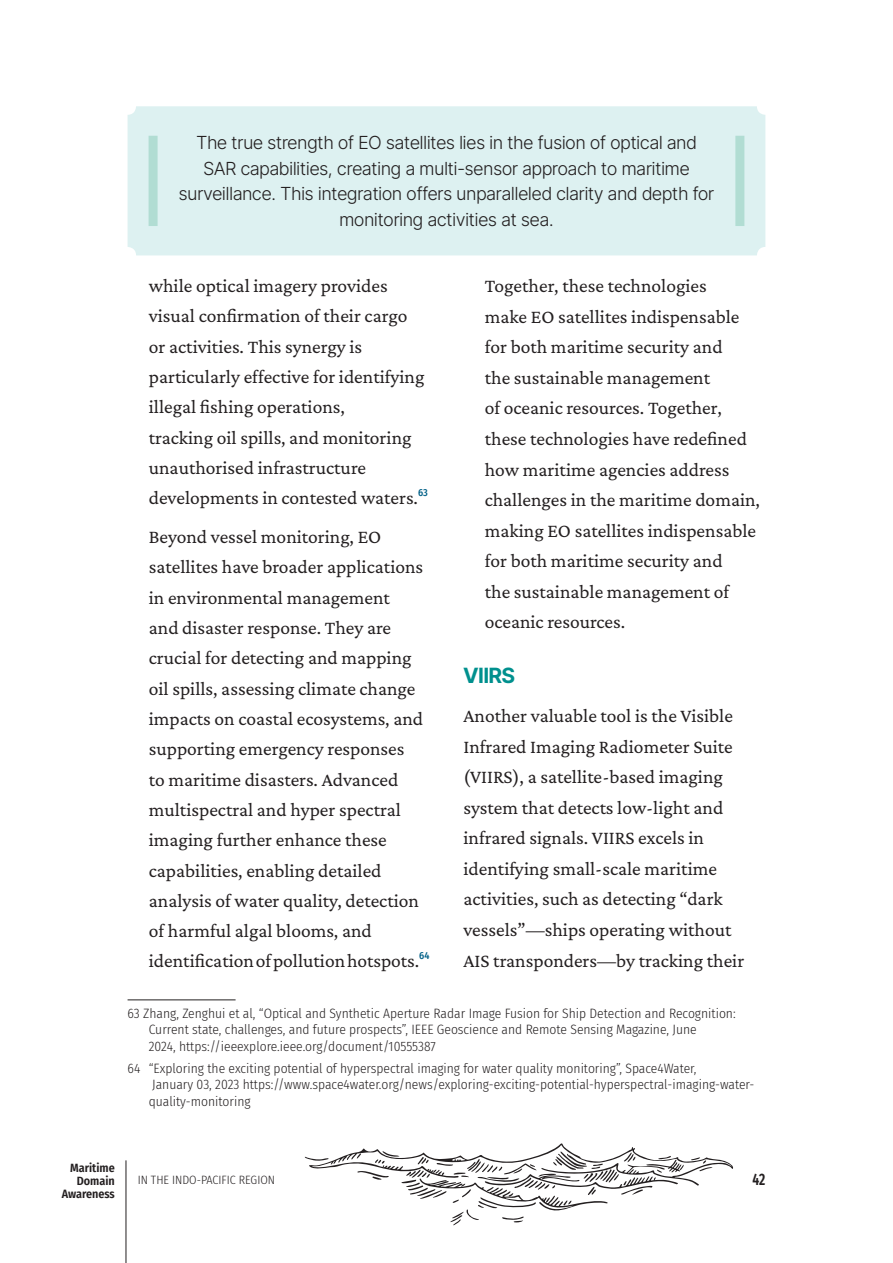
<style>
.page{position:relative;width:893px;height:1263px;background:#fff}
.page>*{position:absolute;margin:0;border:0;box-sizing:border-box;transform-origin:0 0}
.t1{font:700 21px "Inter Tight";color:#00908e}
.t2{font:19.5px/30.3px "Crimson Pro";color:#231f20}
.t3{font:300 18px/25.5px "Inter Tight";color:#231f20;text-align:center}
.t4{font:600 16.65px "Fira Sans Condensed";color:#231f20;scale:.81 1}
.t5{font:300 13.5px/16.5px "Fira Sans Condensed";color:#231f20}
.t6{font:600 12px/13.2px "Fira Sans Condensed";color:#231f20;text-align:right}
.t7{font:300 12px "Fira Sans Condensed";color:#231f20}
</style>
<div class="page">
<hr style="left:126px;top:1160px;width:1px;height:103px;background:#231f20">
<svg style="left:305px;top:1143px;width:428px;height:82px"></svg>
<hr style="left:128px;top:1000px;width:108px;height:1px;background:#231f20">
<div style="left:128px;top:106px;width:637px;height:149px;background:#ddf1f1;border-radius:9px"></div>
<div style="left:149px;top:140px;width:9px;height:81px;background:#b1ddd3"></div>
<div style="left:735px;top:140px;width:9px;height:81px;background:#b1ddd3"></div>
<p class="t3" style="left:179px;top:130px;width:537px">The true strength of EO satellites lies in the fusion of optical and SAR capabilities, creating a multi-sensor approach to maritime surveillance. This integration offers unparalleled clarity and depth for monitoring activities at sea.</p>
<p class="t2" style="left:149px;top:270px;width:280px">while optical imagery provides visual confirmation of their cargo or activities. This synergy is particularly effective for identifying illegal fishing operations,<br>tracking oil spills, and monitoring unauthorised infrastructure developments in contested waters.<sup>63</sup></p>
<p class="t2" style="left:149px;top:521px;width:282px">Beyond vessel monitoring, EO satellites have broader applications in environmental management<br>and disaster response. They are crucial for detecting and mapping oil spills, assessing climate change impacts on coastal ecosystems, and supporting emergency responses<br>to maritime disasters. Advanced multispectral and hyper spectral imaging further enhance these capabilities, enabling detailed analysis of water quality, detection of harmful algal blooms, and identification of pollution hotspots.<sup>64</sup></p>
<p class="t5" style="left:149px;top:1005px;width:588px;text-indent:-21px">63 Zhang, Zenghui et al, “Optical and Synthetic Aperture Radar Image Fusion for Ship Detection and Recognition:<br>Current state, challenges, and future prospects”, IEEE Geoscience and Remote Sensing Magazine, June<br>2024, https://ieeexplore.ieee.org/document/10555387</p>
<p class="t5" style="left:149px;top:1060px;width:607px;text-indent:-21px">64 “Exploring the exciting potential of hyperspectral imaging for water quality monitoring”, Space4Water,<br>January 03, 2023 https://www.space4water.org/news/exploring-exciting-potential-hyperspectral-imaging-water&shy;quality-monitoring</p>
<p class="t2" style="left:485px;top:270px;width:277px">Together, these technologies<br>make EO satellites indispensable for both maritime security and<br>the sustainable management<br>of oceanic resources. Together, these technologies have redefined how maritime agencies address challenges in the maritime domain, making EO satellites indispensable for both maritime security and<br>the sustainable management of oceanic resources.</p>
<p class="t1" style="left:463px;top:659px;width:53px">VIIRS</p>
<p class="t2" style="left:463px;top:700px;width:282px">Another valuable tool is the Visible Infrared Imaging Radiometer Suite (VIIRS), a satellite-based imaging system that detects low-light and infrared signals. VIIRS excels in identifying small-scale maritime activities, such as detecting “dark vessels”—ships operating without AIS transponders—by tracking their</p>
<p class="t6" style="left:62px;top:1160px;width:55px">Maritime<br>Domain<br>Awareness</p>
<p class="t7" style="left:138px;top:1172px;width:139px">IN THE INDO-PACIFIC REGION</p>
<p class="t4" style="left:752px;top:1165px;width:17px">42</p>
</div>
